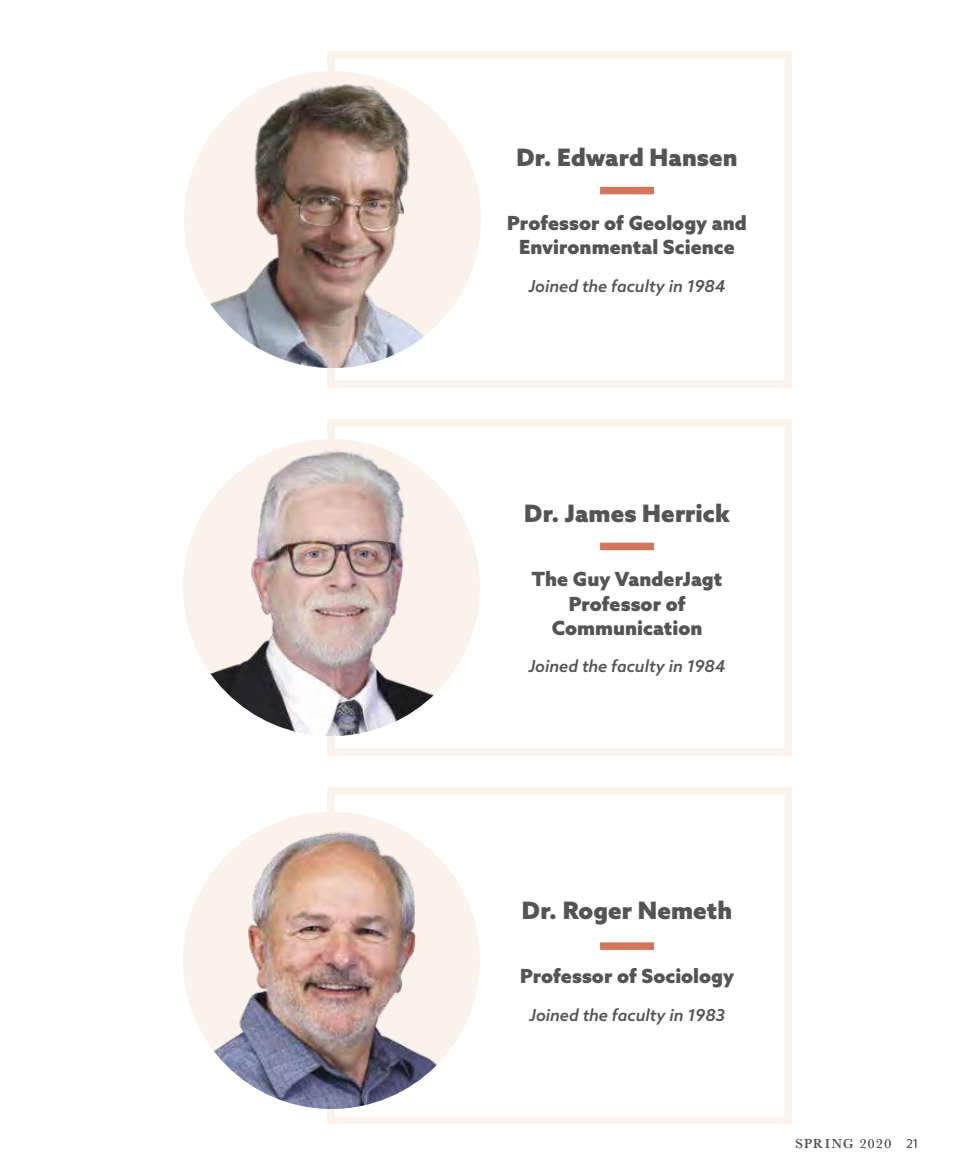
<style>
.page{position:relative;width:972px;height:1175px;background:#fff}
.page>*{position:absolute;margin:0;border:0;box-sizing:border-box;transform-origin:0 0}
.t1{font:900 24px "Azo Sans";letter-spacing:.005em;color:#565355}
.t2{font:900 19.5px/24px "Azo Sans";color:#565355;text-align:center}
.t3{font:italic 500 16.5px "Azo Sans";color:#565355}
.t4{font:13.5px "Baskerville";letter-spacing:.11em;color:#565355}
.s1{font-family:"Verlag";font-weight:300;font-size:15px}
</style>
<div class="page">
<div style="left:327px;top:51px;width:465px;height:337px;border:8px solid #fbf2ec"></div>
<div style="left:327px;top:419px;width:465px;height:337px;border:8px solid #fbf2ec"></div>
<div style="left:327px;top:787px;width:465px;height:337px;border:8px solid #fbf2ec"></div>
<div style="left:184px;top:71px;width:297px;height:297px;background:#fbf2ec;border-radius:50%"></div>
<img style="left:210px;top:84px;width:250px;height:284px">
<img style="left:183px;top:439px;width:297px;height:297px;border-radius:148px">
<img style="left:183px;top:812px;width:297px;height:297px;border-radius:148px">
<div style="left:600px;top:187px;width:54px;height:7px;background:#d2755b"></div>
<div style="left:600px;top:542px;width:54px;height:8px;background:#d2755b"></div>
<div style="left:600px;top:942px;width:54px;height:8px;background:#d2755b"></div>
<p class="t1" style="left:517px;top:141px;width:223px">Dr. Edward Hansen</p>
<p class="t2" style="left:507px;top:211px;width:241px">Professor of Geology and<br>Environmental Science</p>
<p class="t3" style="left:529px;top:275px;width:198px">Joined the faculty in 1984</p>
<p class="t1" style="left:524px;top:497px;width:207px">Dr. James Herrick</p>
<p class="t2" style="left:532px;top:567px;width:192px">The Guy VanderJagt<br>Professor of<br>Communication</p>
<p class="t3" style="left:529px;top:655px;width:198px">Joined the faculty in 1984</p>
<p class="t1" style="left:522px;top:894px;width:212px">Dr. Roger Nemeth</p>
<p class="t2" style="left:520px;top:964px;width:216px">Professor of Sociology</p>
<p class="t3" style="left:529px;top:1004px;width:197px">Joined the faculty in 1983</p>
<p class="t4" style="left:795px;top:1135px;width:124px">SPRING 2020 <span class="s1">21</span></p>
</div>
